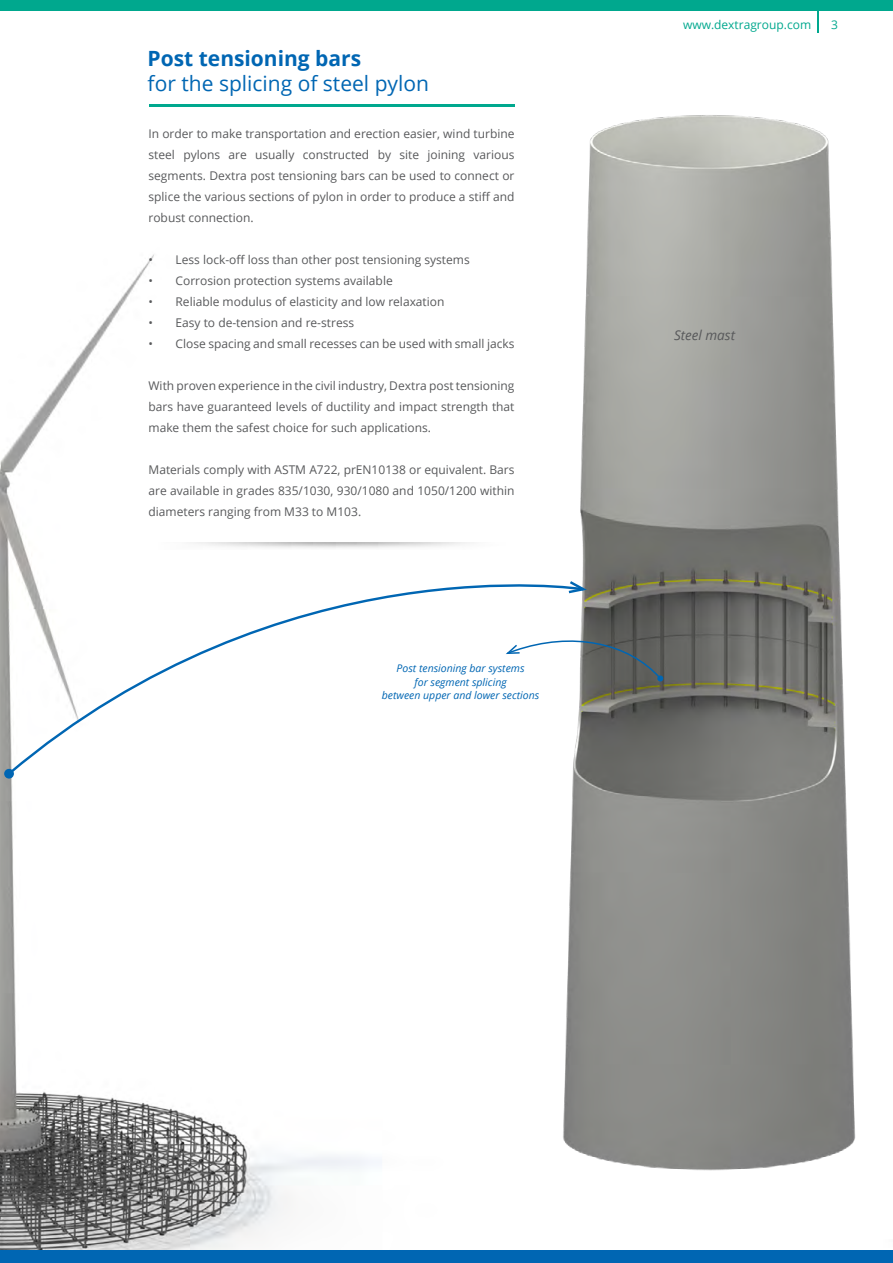
<style>
.page{position:relative;width:893px;height:1263px;background:#fff}
.page>*{position:absolute;margin:0;border:0;box-sizing:border-box;transform-origin:0 0}
.t1{font:21px "Open Sans";color:#0066b3}
.t2{font:700 21px "Open Sans";color:#0066b3}
.t3{font:italic 13.5px "Open Sans";color:#58595b}
.t4{font:12px/21px "Open Sans";color:#58595b;text-align:justify}
.t5{font:12px "Open Sans";color:#00a88e}
.t6{font:italic 10.5px/13.5px "Open Sans";color:#0066b3;text-align:center}
</style>
<div class="page">
<img style="left:563px;top:115px;width:293px;height:1056px">
<img style="left:0;top:254px;width:382px;height:996px">
<hr style="left:149px;top:104px;width:365px;height:3px;background:#00a88e">
<img style="left:153px;top:542px;width:317px;height:1px">
<svg style="left:586px;top:629px;width:78px;height:53px;background:#585c5c"></svg>
<svg style="left:6px;top:543px;width:580px;height:234px"></svg>
<svg style="left:566px;top:579px;width:24px;height:16px"></svg>
<div style="left:4px;top:769px;width:10px;height:9px;background:#0066b3;border-radius:50%"></div>
<div style="left:0;top:0;width:893px;height:10px;background:#00a88e"></div>
<div style="left:0;top:1250px;width:893px;height:13px;background:#0066b3"></div>
<hr style="left:817px;top:8px;width:2px;height:25px;background:#00a88e">
<h1 class="t2" style="left:148px;top:43px;width:215px">Post tensioning bars</h1>
<h1 class="t1" style="left:148px;top:69px;width:283px">for the splicing of steel pylon</h1>
<p class="t4" style="left:149px;top:123px;width:367px">In order to make transportation and erection easier, wind turbine steel pylons are usually constructed by site joining various segments. Dextra post tensioning bars can be used to connect or splice the various sections of pylon in order to produce a stiff and robust connection.</p>
<p class="t4" style="left:149px;top:249px;width:323px">• Less lock-off loss than other post tensioning systems</p>
<p class="t4" style="left:149px;top:270px;width:246px">• Corrosion protection systems available</p>
<p class="t4" style="left:149px;top:291px;width:297px">• Reliable modulus of elasticity and low relaxation</p>
<p class="t4" style="left:149px;top:312px;width:207px">• Easy to de-tension and re-stress</p>
<p class="t4" style="left:149px;top:333px;width:367px">• Close spacing and small recesses can be used with small jacks</p>
<p class="t4" style="left:149px;top:375px;width:368px">With proven experience in the civil industry, Dextra post tensioning bars have guaranteed levels of ductility and impact strength that make them the safest choice for such applications.</p>
<p class="t4" style="left:149px;top:459px;width:367px">Materials comply with ASTM A722, prEN10138 or equivalent. Bars are available in grades 835/1030, 930/1080 and 1050/1200 within diameters ranging from M33 to M103.</p>
<p class="t6" style="left:382px;top:661px;width:159px">Post tensioning bar systems<br>for segment splicing<br>between upper and lower sections</p>
<p class="t5" style="left:683px;top:16px;width:130px">www.dextragroup.com</p>
<p class="t5" style="left:831px;top:16px;width:8px">3</p>
<p class="t3" style="left:674px;top:326px;width:62px">Steel mast</p>
</div>
